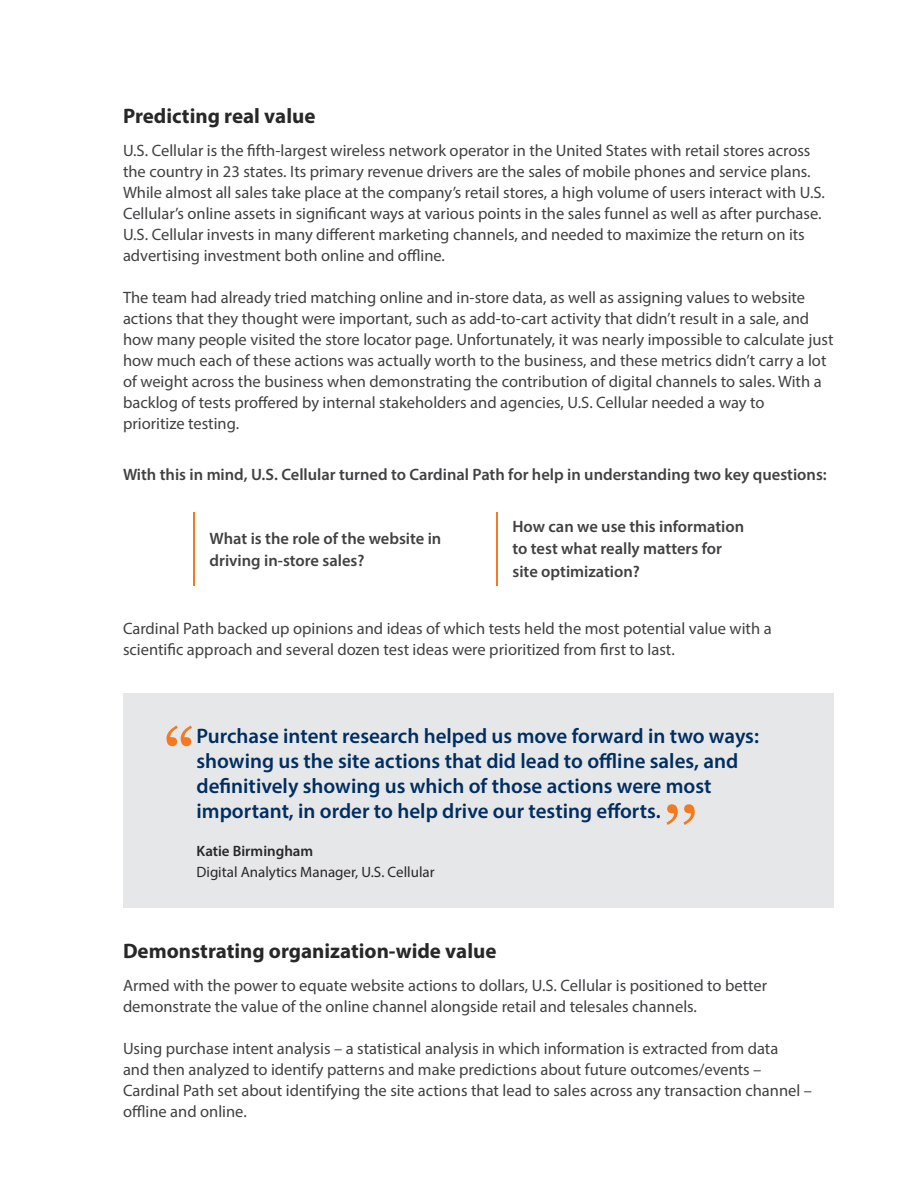
<style>
.page{position:relative;width:918px;height:1188px;background:#fff}
.page>*{position:absolute;margin:0;border:0;box-sizing:border-box;transform-origin:0 0}
.t1{font:600 21px/25.2px "Myriad Pro";color:#002e61}
.t2{font:700 21px "Myriad Pro";color:#292829}
.t3{font:16.5px/21px "Myriad Pro";color:#414042}
.t4{font:600 16.5px/22.5px "Myriad Pro";color:#414042}
.t5{font:15px "Myriad Pro";color:#292829}
.t6{font:600 15px "Myriad Pro";color:#292829}
</style>
<div class="page">
<hr style="left:496px;top:512px;width:2px;height:74px;background:#f47920">
<div style="left:123px;top:693px;width:710px;height:215px;background:#e6e7e8"></div>
<svg style="left:167px;top:726px;width:25px;height:20px"></svg>
<svg style="left:666px;top:804px;width:29px;height:21px"></svg>
<hr style="left:193px;top:512px;width:2px;height:74px;background:#f47920">
<p class="t2" style="left:123px;top:102px;width:194px">Predicting real value</p>
<p class="t3" style="left:123px;top:139px;width:703px">U.S. Cellular is the fifth-largest wireless network operator in the United States with retail stores across the country in 23 states. Its primary revenue drivers are the sales of mobile phones and service plans.<br>While almost all sales take place at the company’s retail stores, a high volume of users interact with U.S.<br>Cellular’s online assets in significant ways at various points in the sales funnel as well as after purchase.<br>U.S. Cellular invests in many different marketing channels, and needed to maximize the return on its advertising investment both online and offline.</p>
<p class="t3" style="left:123px;top:286px;width:712px">The team had already tried matching online and in-store data, as well as assigning values to website actions that they thought were important, such as add-to-cart activity that didn’t result in a sale, and how many people visited the store locator page. Unfortunately, it was nearly impossible to calculate just how much each of these actions was actually worth to the business, and these metrics didn’t carry a lot of weight across the business when demonstrating the contribution of digital channels to sales. With a backlog of tests proffered by internal stakeholders and agencies, U.S. Cellular needed a way to<br>prioritize testing.</p>
<p class="t4" style="left:123px;top:463px;width:705px">With this in mind, U.S. Cellular turned to Cardinal Path for help in understanding two key questions:</p>
<p class="t4" style="left:210px;top:527px;width:233px">What is the role of the website in driving in-store sales?</p>
<p class="t4" style="left:513px;top:515px;width:233px">How can we use this information to test what really matters for site optimization?</p>
<p class="t3" style="left:123px;top:618px;width:650px">Cardinal Path backed up opinions and ideas of which tests held the most potential value with a scientific approach and several dozen test ideas were prioritized from first to last.</p>
<p class="t1" style="left:196px;top:722px;width:564px">Purchase intent research helped us move forward in two ways: showing us the site actions that did lead to offline sales, and definitively showing us which of those actions were most important, in order to help drive our testing efforts.</p>
<p class="t6" style="left:196px;top:842px;width:118px">Katie Birmingham</p>
<p class="t5" style="left:196px;top:863px;width:240px">Digital Analytics Manager, U.S. Cellular</p>
<p class="t2" style="left:123px;top:937px;width:375px">Demonstrating organization-wide value</p>
<p class="t3" style="left:123px;top:975px;width:646px">Armed with the power to equate website actions to dollars, U.S. Cellular is positioned to better demonstrate the value of the online channel alongside retail and telesales channels.</p>
<p class="t3" style="left:123px;top:1038px;width:691px">Using purchase intent analysis – a statistical analysis in which information is extracted from data<br>and then analyzed to identify patterns and make predictions about future outcomes/events – Cardinal Path set about identifying the site actions that lead to sales across any transaction channel – offline and online.</p>
</div>
